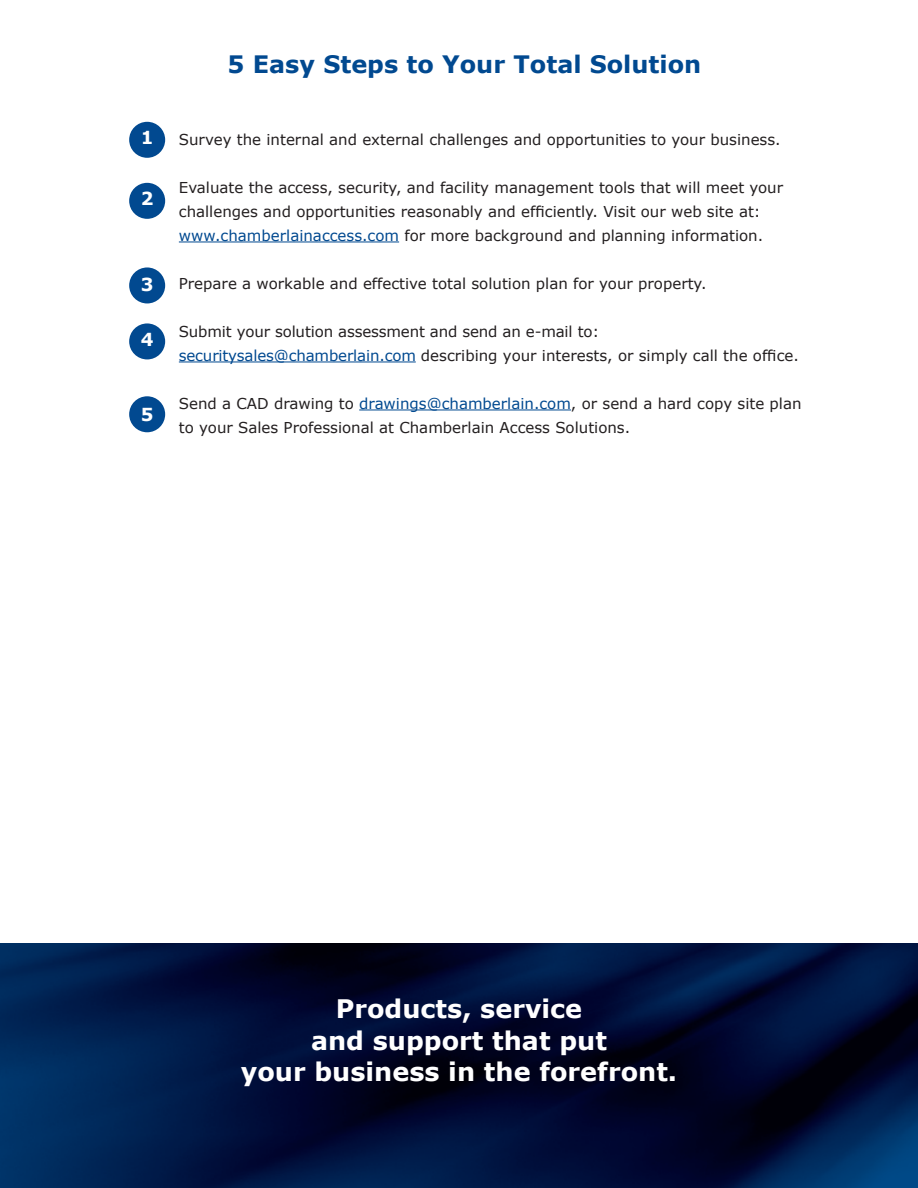
<style>
.page{position:relative;width:918px;height:1188px;background:#fff}
.page>*{position:absolute;margin:0;border:0;box-sizing:border-box;transform-origin:0 0}
.t1{font:700 25.5px "Verdana";color:#fff}
.Preformatted_Text{font:700 24px "Verdana";color:#014990}
.t2{font:700 18px "Verdana";color:#fff}
.Preformatted_Text-2{font:15px/24px "Verdana";color:#231f20}
.s1{color:#014990}
</style>
<div class="page">
<hr style="left:179px;top:242px;width:220px;height:1px;background:#014990">
<hr style="left:179px;top:362px;width:237px;height:1px;background:#014990">
<hr style="left:359px;top:410px;width:212px;height:1px;background:#014990">
<img style="left:0;top:944px;width:918px;height:244px">
<div style="left:129px;top:122px;width:36px;height:36px;background:#014990;border-radius:50%"></div>
<div style="left:129px;top:267px;width:36px;height:36px;background:#014990;border-radius:50%"></div>
<div style="left:129px;top:183px;width:36px;height:36px;background:#014990;border-radius:50%"></div>
<div style="left:129px;top:323px;width:36px;height:36px;background:#014990;border-radius:50%"></div>
<div style="left:129px;top:396px;width:36px;height:36px;background:#014990;border-radius:50%"></div>
<p class="t2" style="left:141px;top:126px;width:14px">1</p>
<p class="t2" style="left:141px;top:187px;width:14px">2</p>
<p class="t2" style="left:141px;top:273px;width:14px">3</p>
<p class="t2" style="left:141px;top:328px;width:14px">4</p>
<p class="t2" style="left:141px;top:403px;width:14px">5</p>
<p class="Preformatted_Text" style="left:228px;top:49px;width:475px">5 Easy Steps to Your Total Solution</p>
<p class="Preformatted_Text-2" style="left:179px;top:127px;width:603px">Survey the internal and external challenges and opportunities to your business.</p>
<p class="Preformatted_Text-2" style="left:179px;top:175px;width:606px">Evaluate the access, security, and facility management tools that will meet your challenges and opportunities reasonably and efficiently. Visit our web site at: <span class="s1">www.chamberlainaccess.com</span> for more background and planning information.</p>
<p class="Preformatted_Text-2" style="left:179px;top:271px;width:529px">Prepare a workable and effective total solution plan for your property.</p>
<p class="Preformatted_Text-2" style="left:179px;top:319px;width:422px">Submit your solution assessment and send an e-mail to:</p>
<p class="Preformatted_Text-2" style="left:179px;top:343px;width:622px"><span class="s1">securitysales@chamberlain.com</span> describing your interests, or simply call the office.</p>
<p class="Preformatted_Text-2" style="left:179px;top:391px;width:624px">Send a CAD drawing to <span class="s1">drawings@chamberlain.com</span>, or send a hard copy site plan to your Sales Professional at Chamberlain Access Solutions.</p>
<p class="t1" style="left:336px;top:993px;width:248px">Products, service</p>
<p class="t1" style="left:311px;top:1024px;width:297px">and support that put</p>
<p class="t1" style="left:241px;top:1056px;width:438px">your business in the forefront.</p>
</div>
